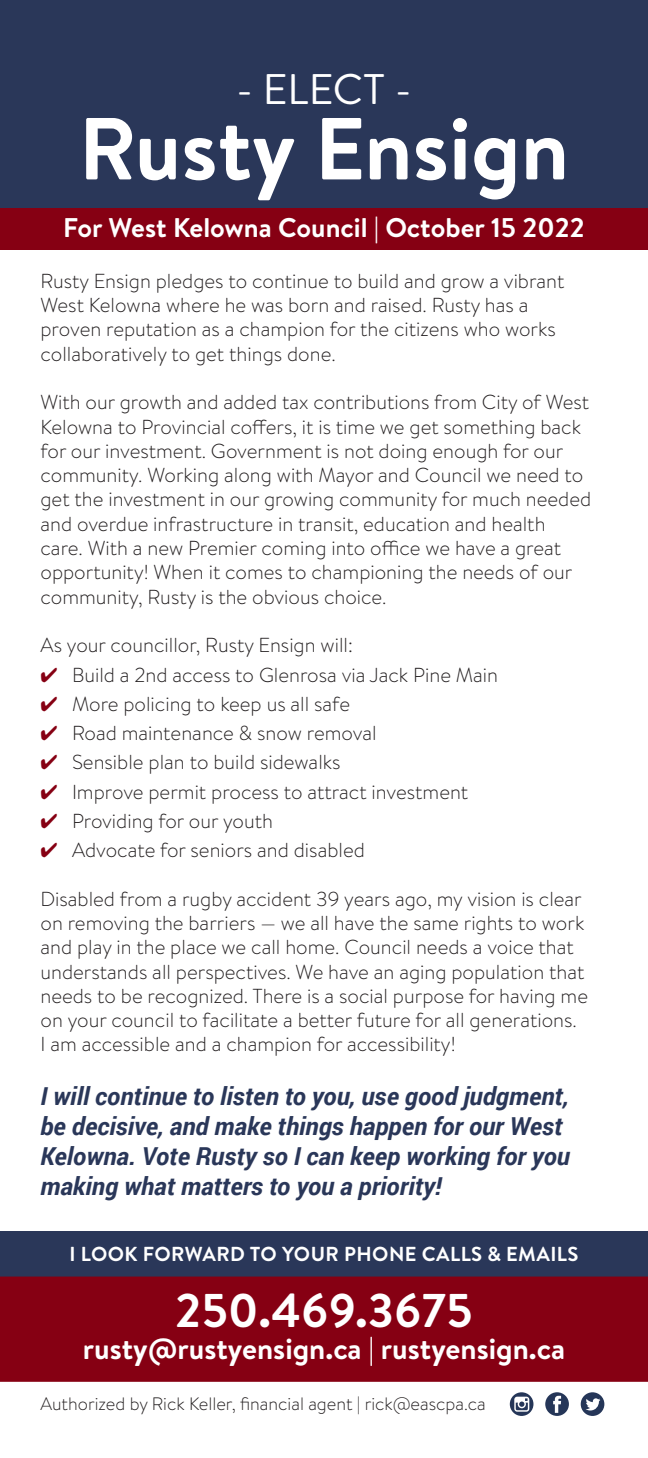
<style>
.page{position:relative;width:648px;height:1458px;background:#fff}
.page>*{position:absolute;margin:0;border:0;box-sizing:border-box;transform-origin:0 0}
.t1{font:700 87.75px "Brandon Text";color:#fff}
.t2{font:700 47.25px "Brandon Text";color:#fff}
.t3{font:42.75px "Brandon Text";color:#fff}
.t4{font:700 29.25px "Brandon Text";color:#fff}
.t5{font:700 27px "Brandon Text";color:#fff}
.t6{font:italic 700 24.75px/29.7px "Roboto";color:#2a3759}
.t7{font:300 20.25px/24.3px "Brandon Text";color:#231f20}
.t8{font:700 20.25px "Brandon Text";letter-spacing:.02em;color:#fff}
.t9{font:300 18px "Brandon Text";color:#231f20}
.s1{color:#860013}
</style>
<div class="page">
<div style="left:0;top:1231px;width:648px;height:97px;background:#2a3759"></div>
<div style="left:0;top:169px;width:648px;height:80px;background:#860013"></div>
<div style="left:0;top:0;width:648px;height:207px;background:#2a3759"></div>
<div style="left:0;top:1277px;width:648px;height:105px;background:#860013"></div>
<div style="left:545px;top:1392px;width:24px;height:24px;background:#253658;border-radius:50%"></div>
<svg style="left:553px;top:1396px;width:8px;height:17px"></svg>
<svg style="left:510px;top:1392px;width:23px;height:24px"></svg>
<svg style="left:514px;top:1397px;width:15px;height:15px"></svg>
<div style="left:581px;top:1392px;width:23px;height:24px;background:#253658;border-radius:50%"></div>
<svg style="left:586px;top:1398px;width:14px;height:13px"></svg>
<p class="t3" style="left:236px;top:60px;width:177px">- ELECT -</p>
<p class="t1" style="left:79px;top:88px;width:492px">Rusty Ensign</p>
<p class="t5" style="left:63px;top:209px;width:523px">For West Kelowna Council | October 15 2022</p>
<p class="t7" style="left:40px;top:268px;width:525px">Rusty Ensign pledges to continue to build and grow a vibrant West Kelowna where he was born and raised. Rusty has a proven reputation as a champion for the citizens who works collaboratively to get things done.</p>
<p class="t7" style="left:40px;top:389px;width:552px">With our growth and added tax contributions from City of West Kelowna to Provincial coffers, it is time we get something back for our investment. Government is not doing enough for our community. Working along with Mayor and Council we need to get the investment in our growing community for much needed and overdue infrastructure in transit, education and health care. With a new Premier coming into office we have a great opportunity! When it comes to championing the needs of our community, Rusty is the obvious choice.</p>
<p class="t7" style="left:40px;top:632px;width:314px">As your councillor, Rusty Ensign will:</p>
<p class="t7" style="left:40px;top:662px;width:459px"><span class="s1">✔</span> Build a 2nd access to Glenrosa via Jack Pine Main</p>
<p class="t7" style="left:40px;top:691px;width:311px"><span class="s1">✔</span> More policing to keep us all safe</p>
<p class="t7" style="left:40px;top:720px;width:338px"><span class="s1">✔</span> Road maintenance &amp; snow removal</p>
<p class="t7" style="left:40px;top:749px;width:302px"><span class="s1">✔</span> Sensible plan to build sidewalks</p>
<p class="t7" style="left:40px;top:779px;width:429px"><span class="s1">✔</span> Improve permit process to attract investment</p>
<p class="t7" style="left:40px;top:808px;width:234px"><span class="s1">✔</span> Providing for our youth</p>
<p class="t7" style="left:40px;top:837px;width:326px"><span class="s1">✔</span> Advocate for seniors and disabled</p>
<p class="t7" style="left:40px;top:886px;width:549px">Disabled from a rugby accident 39 years ago, my vision is clear on removing the barriers — we all have the same rights to work and play in the place we call home. Council needs a voice that understands all perspectives. We have an aging population that needs to be recognized. There is a social purpose for having me on your council to facilitate a better future for all generations.<br>I am accessible and a champion for accessibility!</p>
<p class="t6" style="left:40px;top:1081px;width:531px">I will continue to listen to you, use good judgment, be decisive, and make things happen for our West Kelowna. Vote Rusty so I can keep working for you making what matters to you a priority!</p>
<p class="t8" style="left:69px;top:1240px;width:511px">I LOOK FORWARD TO YOUR PHONE CALLS &amp; EMAILS</p>
<p class="t2" style="left:175px;top:1278px;width:299px">250.469.3675</p>
<p class="t4" style="left:83px;top:1328px;width:484px">rusty@rustyensign.ca | rustyensign.ca</p>
<p class="t9" style="left:40px;top:1391px;width:447px">Authorized by Rick Keller, financial agent | rick@eascpa.ca</p>
</div>
